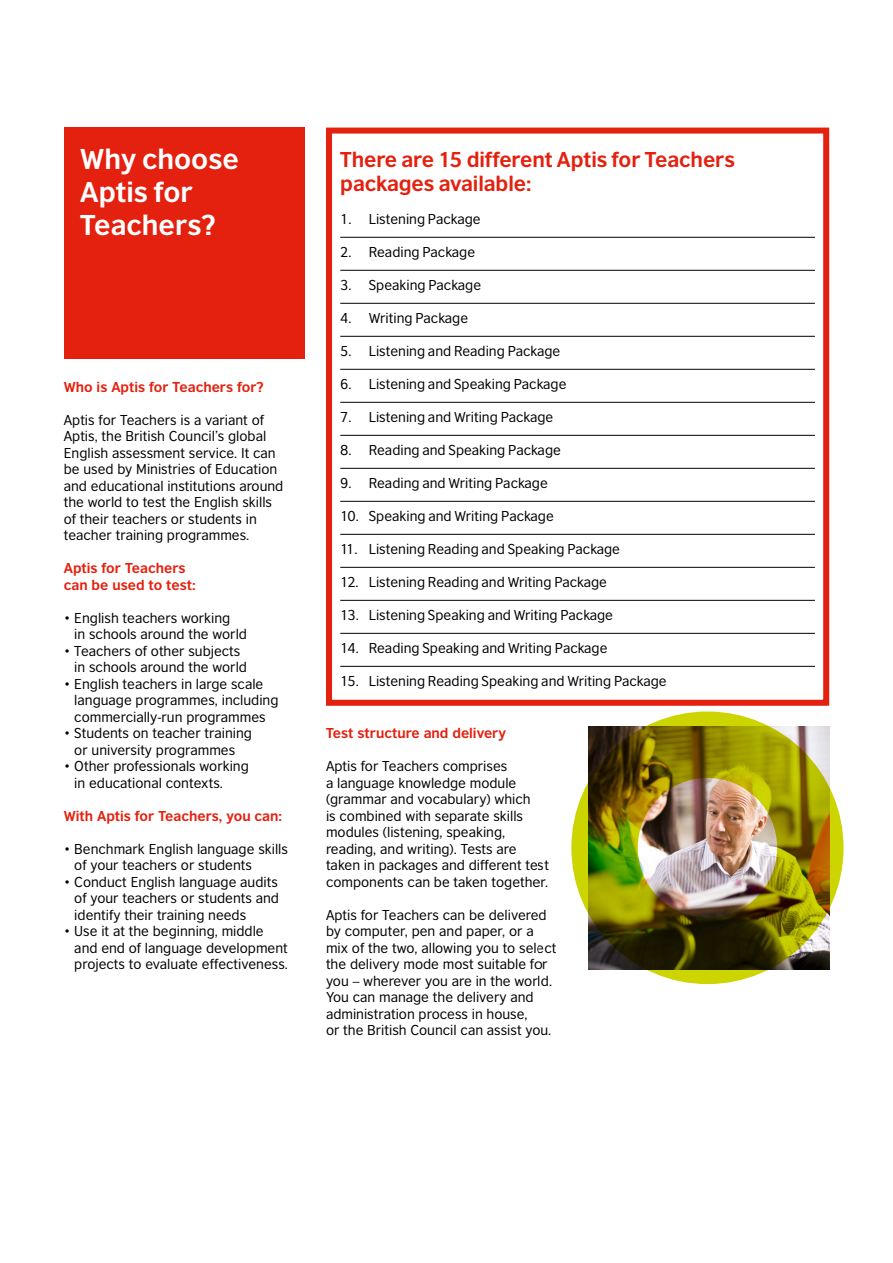
<style>
.page{position:relative;width:893px;height:1263px;background:#fff}
.page>*{position:absolute;margin:0;border:0;box-sizing:border-box;transform-origin:0 0}
.t1{font:700 27px/33px "British Council Sans";color:#fff}
.t2{font:700 20.25px/24.8px "British Council Sans";letter-spacing:-.005em;color:#e4200e}
.t3{font:13.5px/16.5px "British Council Sans";color:#000}
.t4{font:700 13.5px/16.5px "British Council Sans";color:#e4200e}
</style>
<div class="page">
<div style="left:64px;top:128px;width:241px;height:231px;background:#e4200e"></div>
<svg style="left:326px;top:127px;width:504px;height:579px"></svg>
<img style="left:588px;top:726px;width:241px;height:243px">
<div style="left:571px;top:711px;width:272px;height:273px;border:66px solid #ccd500;border-radius:50%"></div>
<h1 class="t1" style="left:80px;top:142px;width:160px">Why choose<br>Aptis for<br>Teachers?</h1>
<p class="t4" style="left:64px;top:378px;width:201px">Who is Aptis for Teachers for?</p>
<p class="t3" style="left:64px;top:411px;width:221px">Aptis for Teachers is a variant of Aptis, the British Council’s global English assessment service. It can be used by Ministries of Education and educational institutions around the world to test the English skills of their teachers or students in teacher training programmes.</p>
<p class="t4" style="left:64px;top:560px;width:134px">Aptis for Teachers can be used to test:</p>
<p class="t3" style="left:74px;top:609px;width:174px;text-indent:-11px">• English teachers working<br>in schools around the world</p>
<p class="t3" style="left:74px;top:642px;width:174px;text-indent:-11px">• Teachers of other subjects in schools around the world</p>
<p class="t3" style="left:74px;top:675px;width:206px;text-indent:-11px">• English teachers in large scale language programmes, including commercially-run programmes</p>
<p class="t3" style="left:64px;top:725px;width:190px;text-align:center">• Students on teacher training or university programmes</p>
<p class="t3" style="left:74px;top:758px;width:176px;text-indent:-11px">• Other professionals working in educational contexts.</p>
<p class="t4" style="left:64px;top:807px;width:220px">With Aptis for Teachers, you can:</p>
<p class="t3" style="left:74px;top:840px;width:215px;text-indent:-11px">• Benchmark English language skills of your teachers or students</p>
<p class="t3" style="left:74px;top:873px;width:206px;text-align:justify;text-indent:-11px">• Conduct English language audits of your teachers or students and identify their training needs</p>
<p class="t3" style="left:74px;top:923px;width:215px;text-indent:-11px">• Use it at the beginning, middle and end of language development projects to evaluate effectiveness.</p>
<h2 class="t2" style="left:340px;top:146px;width:396px">There are 15 different Aptis for Teachers packages available:</h2>
<p class="t3" style="left:340px;top:211px;width:142px">1. Listening Package</p>
<p class="t3" style="left:340px;top:244px;width:136px">2. Reading Package</p>
<p class="t3" style="left:340px;top:277px;width:142px">3. Speaking Package</p>
<p class="t3" style="left:340px;top:310px;width:129px">4. Writing Package</p>
<p class="t3" style="left:340px;top:343px;width:222px">5. Listening and Reading Package</p>
<p class="t3" style="left:340px;top:376px;width:228px">6. Listening and Speaking Package</p>
<p class="t3" style="left:340px;top:409px;width:215px">7. Listening and Writing Package</p>
<p class="t3" style="left:340px;top:442px;width:222px">8. Reading and Speaking Package</p>
<p class="t3" style="left:340px;top:475px;width:209px">9. Reading and Writing Package</p>
<p class="t3" style="left:340px;top:508px;width:215px">10. Speaking and Writing Package</p>
<p class="t3" style="left:340px;top:541px;width:281px">11. Listening Reading and Speaking Package</p>
<p class="t3" style="left:340px;top:574px;width:268px">12. Listening Reading and Writing Package</p>
<p class="t3" style="left:340px;top:607px;width:274px">13. Listening Speaking and Writing Package</p>
<p class="t3" style="left:340px;top:640px;width:269px">14. Reading Speaking and Writing Package</p>
<p class="t3" style="left:340px;top:673px;width:328px">15. Listening Reading Speaking and Writing Package</p>
<p class="t4" style="left:326px;top:724px;width:182px">Test structure and delivery</p>
<p class="t3" style="left:326px;top:758px;width:225px">Aptis for Teachers comprises<br>a language knowledge module (grammar and vocabulary) which<br>is combined with separate skills modules (listening, speaking, reading, and writing). Tests are taken in packages and different test components can be taken together.</p>
<p class="t3" style="left:326px;top:906px;width:232px">Aptis for Teachers can be delivered by computer, pen and paper, or a mix of the two, allowing you to select the delivery mode most suitable for you – wherever you are in the world.<br>You can manage the delivery and administration process in house,<br>or the British Council can assist you.</p>
</div>
